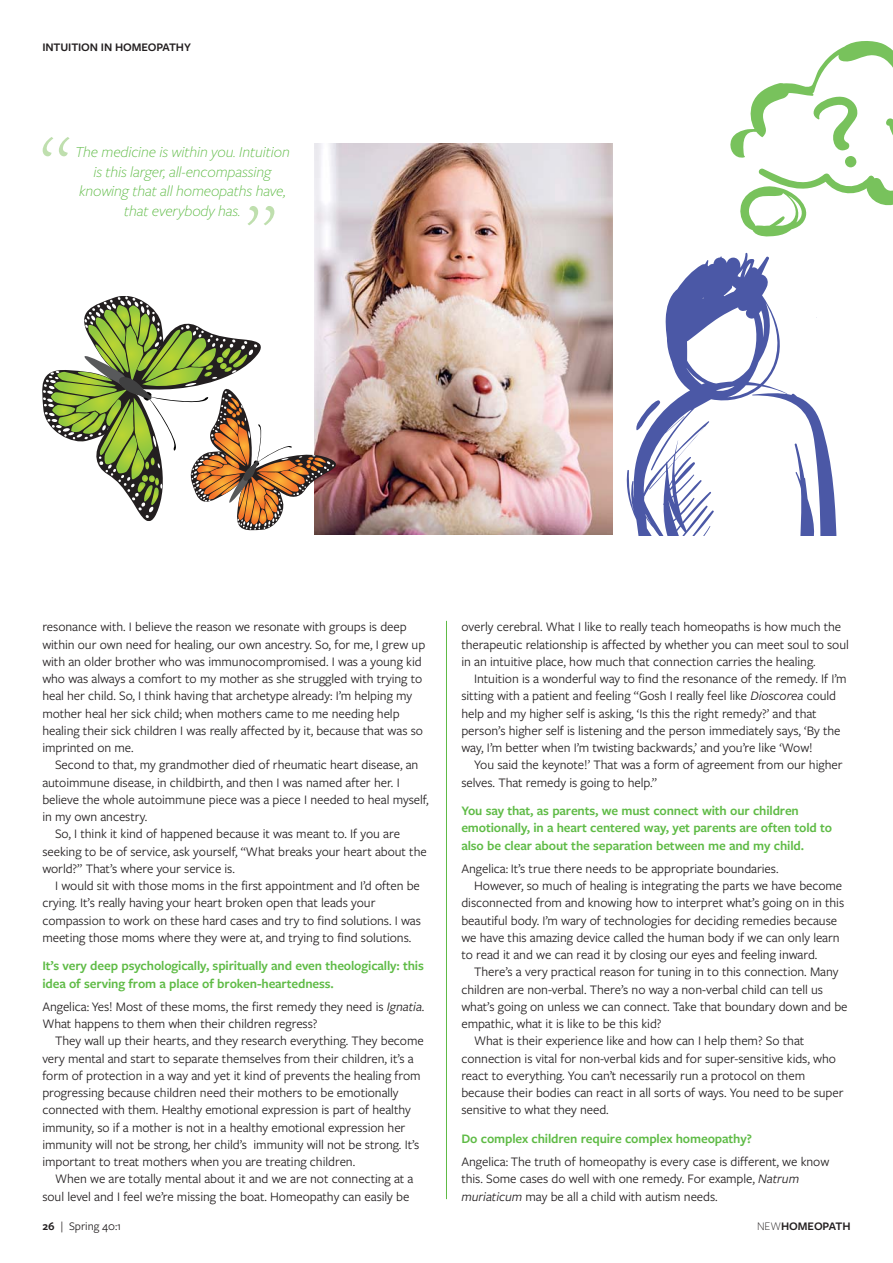
<style>
.page{position:relative;width:893px;height:1263px;background:#fff}
.page>*{position:absolute;margin:0;border:0;box-sizing:border-box;transform-origin:0 0}
.t1{font:300 90px "Freight Sans";color:#bfdfae}
.t2{font:italic 300 15.75px/19.5px "Freight Sans";letter-spacing:-.005em;color:#5fbb46;text-align:center}
.t3{font:13.5px/17.2px "Freight Sans";letter-spacing:-.005em;color:#231f20}
.t4{font:600 13.5px/17.2px "Freight Sans Pro";letter-spacing:-.01em;color:#5fbb46}
.t5{font:600 12px "Freight Sans Pro";letter-spacing:-.01em;color:#231f20}
.t6{font:12px "Freight Sans";letter-spacing:-.005em;color:#231f20}
.s1{font-style:italic}
.s2{font-family:"Freight Sans Pro";font-weight:600}
.s3{font-family:"Freight Sans";font-weight:300}
</style>
<div class="page">
<svg style="left:626px;top:253px;width:158px;height:283px"></svg>
<svg style="left:752px;top:392px;width:85px;height:144px"></svg>
<svg style="left:730px;top:41px;width:162px;height:196px"></svg>
<hr style="left:446px;top:621px;width:1px;height:578px;background:#5fbb46">
<img style="left:314px;top:143px;width:298px;height:391px">
<svg style="left:42px;top:295px;width:294px;height:235px"></svg>
<p class="t5" style="left:42px;top:43px;width:150px">INTUITION IN HOMEOPATHY</p>
<h1 class="t1" style="left:41px;top:139px;width:31px">“</h1>
<p class="t2" style="left:75px;top:144px;width:216px">The medicine is within you. Intuition is this larger, all-encompassing knowing that all homeopaths have, that everybody has.</p>
<h1 class="t1" style="left:246px;top:208px;width:31px">”</h1>
<p class="t3" style="left:42px;top:620px;width:384px">resonance with. I believe the reason we resonate with groups is deep within our own need for healing, our own ancestry. So, for me, I grew up with an older brother who was immunocompromised. I was a young kid who was always a comfort to my mother as she struggled with trying to heal her child. So, I think having that archetype already: I’m helping my mother heal her sick child; when mothers came to me needing help healing their sick children I was really affected by it, because that was so imprinted on me.</p>
<p class="t3" style="left:55px;top:758px;width:365px">Second to that, my grandmother died of rheumatic heart disease, an</p>
<p class="t3" style="left:42px;top:775px;width:359px">autoimmune disease, in childbirth, and then I was named after her. I</p>
<p class="t3" style="left:42px;top:792px;width:388px">believe the whole autoimmune piece was a piece I needed to heal myself,</p>
<p class="t3" style="left:42px;top:810px;width:107px">in my own ancestry.</p>
<p class="t3" style="left:55px;top:827px;width:346px">So, I think it kind of happened because it was meant to. If you are</p>
<p class="t3" style="left:42px;top:844px;width:386px">seeking to be of service, ask yourself, “What breaks your heart about the</p>
<p class="t3" style="left:42px;top:861px;width:194px">world?” That’s where your service is.</p>
<p class="t3" style="left:55px;top:879px;width:366px">I would sit with those moms in the first appointment and I’d often be</p>
<p class="t3" style="left:42px;top:896px;width:334px">crying. It’s really having your heart broken open that leads your</p>
<p class="t3" style="left:42px;top:913px;width:380px">compassion to work on these hard cases and try to find solutions. I was</p>
<p class="t3" style="left:42px;top:930px;width:370px">meeting those moms where they were at, and trying to find solutions.</p>
<p class="t4" style="left:42px;top:959px;width:383px">It’s very deep psychologically, spiritually and even theologically: this idea of serving from a place of broken-heartedness.</p>
<p class="t3" style="left:42px;top:999px;width:383px">Angelica: Yes! Most of these moms, the first remedy they need is <span class="s1">Ignatia</span>.<br>What happens to them when their children regress?</p>
<p class="t3" style="left:42px;top:1034px;width:383px;text-indent:13px">They wall up their hearts, and they research everything. They become very mental and start to separate themselves from their children, it’s a form of protection in a way and yet it kind of prevents the healing from progressing because children need their mothers to be emotionally connected with them. Healthy emotional expression is part of healthy immunity, so if a mother is not in a healthy emotional expression her immunity will not be strong, her child’s immunity will not be strong. It’s important to treat mothers when you are treating children.</p>
<p class="t3" style="left:42px;top:1172px;width:373px;text-indent:13px">When we are totally mental about it and we are not connecting at a soul level and I feel we’re missing the boat. Homeopathy can easily be</p>
<p class="t3" style="left:461px;top:620px;width:389px">overly cerebral. What I like to really teach homeopaths is how much the therapeutic relationship is affected by whether you can meet soul to soul in an intuitive place, how much that connection carries the healing.</p>
<p class="t3" style="left:461px;top:672px;width:387px;text-indent:13px">Intuition is a wonderful way to find the resonance of the remedy. If I’m sitting with a patient and feeling “Gosh I really feel like <span class="s1">Dioscorea</span> could help and my higher self is asking, ‘Is this the right remedy?’ and that person’s higher self is listening and the person immediately says, ‘By the way, I’m better when I’m twisting backwards,’ and you’re like ‘Wow!</p>
<p class="t3" style="left:461px;top:758px;width:382px;text-indent:13px">You said the keynote!’ That was a form of agreement from our higher selves. That remedy is going to help.”</p>
<p class="t4" style="left:461px;top:804px;width:372px">You say that, as parents, we must connect with our children emotionally, in a heart centered way, yet parents are often told to also be clear about the separation between me and my child.</p>
<p class="t3" style="left:461px;top:861px;width:319px">Angelica: It’s true there needs to be appropriate boundaries.</p>
<p class="t3" style="left:474px;top:879px;width:369px">However, so much of healing is integrating the parts we have become</p>
<p class="t3" style="left:461px;top:896px;width:384px">disconnected from and knowing how to interpret what’s going on in this</p>
<p class="t3" style="left:461px;top:913px;width:377px">beautiful body. I’m wary of technologies for deciding remedies because</p>
<p class="t3" style="left:461px;top:930px;width:380px">we have this amazing device called the human body if we can only learn</p>
<p class="t3" style="left:461px;top:948px;width:357px">to read it and we can read it by closing our eyes and feeling inward.</p>
<p class="t3" style="left:474px;top:965px;width:366px">There’s a very practical reason for tuning in to this connection. Many</p>
<p class="t3" style="left:461px;top:982px;width:363px">children are non-verbal. There’s no way a non-verbal child can tell us</p>
<p class="t3" style="left:461px;top:999px;width:387px">what’s going on unless we can connect. Take that boundary down and be</p>
<p class="t3" style="left:461px;top:1017px;width:202px">empathic, what it is like to be this kid?</p>
<p class="t3" style="left:474px;top:1034px;width:331px">What is their experience like and how can I help them? So that</p>
<p class="t3" style="left:461px;top:1051px;width:376px">connection is vital for non-verbal kids and for super-sensitive kids, who</p>
<p class="t3" style="left:461px;top:1068px;width:345px">react to everything. You can’t necessarily run a protocol on them</p>
<p class="t3" style="left:461px;top:1086px;width:383px">because their bodies can react in all sorts of ways. You need to be super</p>
<p class="t3" style="left:461px;top:1103px;width:149px">sensitive to what they need.</p>
<p class="t4" style="left:461px;top:1131px;width:292px">Do complex children require complex homeopathy?</p>
<p class="t3" style="left:461px;top:1155px;width:369px">Angelica: The truth of homeopathy is every case is different, we know this. Some cases do well with one remedy. For example, <span class="s1">Natrum muriaticum</span> may be all a child with autism needs.</p>
<p class="t6" style="left:42px;top:1222px;width:80px"><span class="s2">26</span> | Spring 40:1</p>
<p class="t5" style="left:757px;top:1222px;width:95px"><span class="s3">NEW</span>HOMEOPATH</p>
</div>
